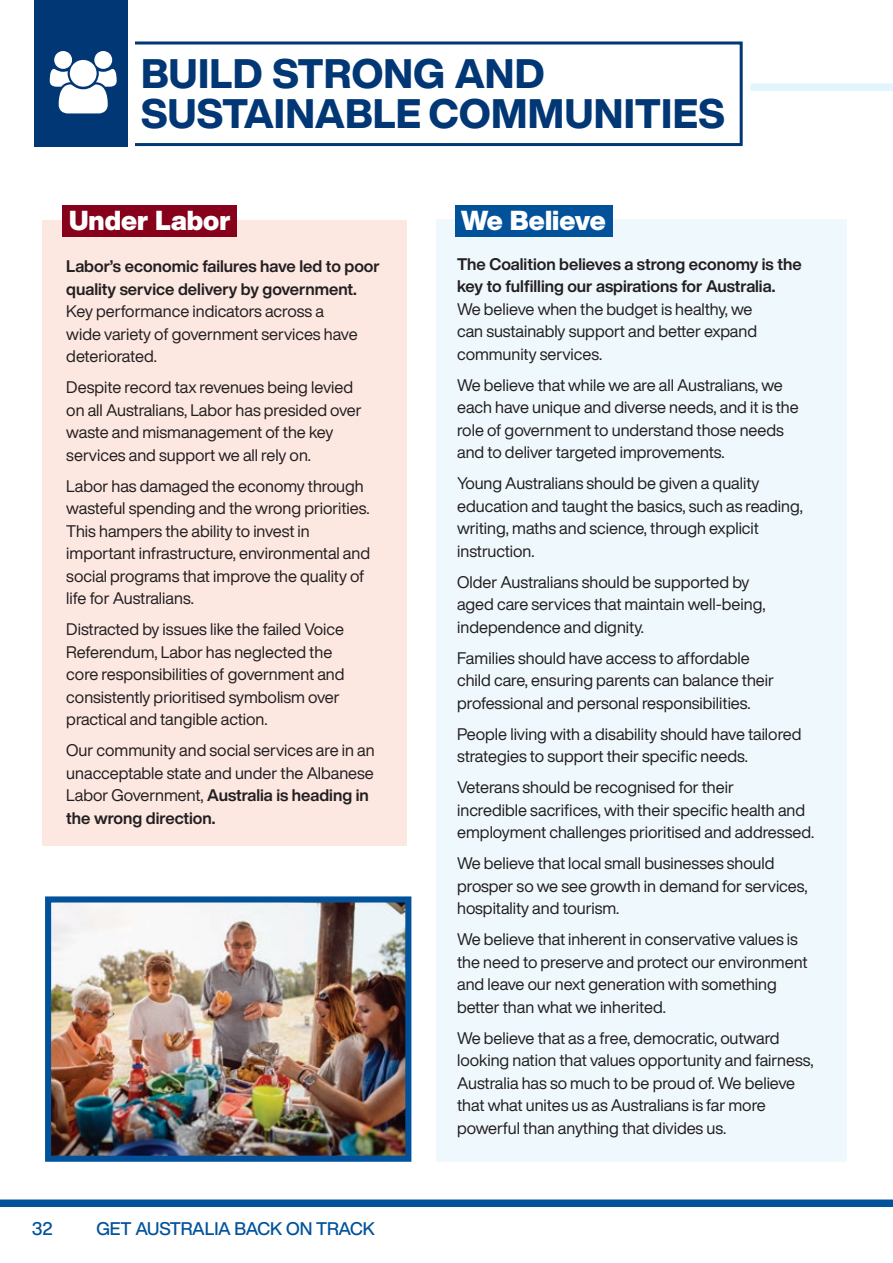
<style>
.page{position:relative;width:893px;height:1263px;background:#fff}
.page>*{position:absolute;margin:0;border:0;box-sizing:border-box;transform-origin:0 0}
.t1{font:800 40.5px/40.5px "Helvetica Now Display";letter-spacing:.01em;color:#013775}
.t2{font:900 27px "Helvetica Now Display";color:#fff}
.t3{font:500 18px "Helvetica Now Display";letter-spacing:-.01em;color:#01529b}
.t4{font:16.5px/22.5px "Helvetica Now Display";color:#231f20}
.t5{font:700 16.5px/22.5px "Helvetica Now Display";color:#231f20}
.s1{font-weight:700}
</style>
<div class="page">
<div style="left:0;top:1199px;width:893px;height:8px;background:#01529b"></div>
<div style="left:436px;top:219px;width:410px;height:943px;background:#eef8fd"></div>
<div style="left:455px;top:205px;width:157px;height:32px;background:#01529b"></div>
<div style="left:43px;top:220px;width:364px;height:626px;background:#fce7e1"></div>
<div style="left:750px;top:83px;width:143px;height:8px;background:#e2f5fd"></div>
<div style="left:123px;top:41px;width:620px;height:105px;border:3px solid #013775"></div>
<div style="left:126px;top:11px;width:9px;height:149px;background:#fff"></div>
<div style="left:34px;top:0;width:94px;height:146px;background:#013775"></div>
<svg style="left:50px;top:51px;width:67px;height:62px"></svg>
<img style="left:52px;top:903px;width:352px;height:252px">
<div style="left:45px;top:896px;width:366px;height:266px;border:6px solid #01529b"></div>
<div style="left:63px;top:205px;width:174px;height:32px;background:#860119"></div>
<h1 class="t1" style="left:141px;top:53px;width:585px">BUILD STRONG AND<br>SUSTAINABLE COMMUNITIES</h1>
<h2 class="t2" style="left:69px;top:202px;width:163px">Under Labor</h2>
<p class="t5" style="left:66px;top:255px;width:315px">Labor’s economic failures have led to poor quality service delivery by government.</p>
<p class="t4" style="left:66px;top:300px;width:293px">Key performance indicators across a wide variety of government services have deteriorated.</p>
<p class="t4" style="left:66px;top:376px;width:297px">Despite record tax revenues being levied on all Australians, Labor has presided over waste and mismanagement of the key services and support we all rely on.</p>
<p class="t4" style="left:66px;top:475px;width:305px">Labor has damaged the economy through wasteful spending and the wrong priorities.<br>This hampers the ability to invest in important infrastructure, environmental and social programs that improve the quality of life for Australians.</p>
<p class="t4" style="left:66px;top:618px;width:280px">Distracted by issues like the failed Voice Referendum, Labor has neglected the core responsibilities of government and consistently prioritised symbolism over practical and tangible action.</p>
<p class="t4" style="left:66px;top:739px;width:310px">Our community and social services are in an unacceptable state and under the Albanese Labor Government, <span class="s1">Australia is heading in the wrong direction.</span></p>
<p class="t3" style="left:32px;top:1216px;width:22px">32</p>
<p class="t3" style="left:96px;top:1216px;width:280px">GET AUSTRALIA BACK ON TRACK</p>
<h2 class="t2" style="left:461px;top:202px;width:146px">We Believe</h2>
<p class="t5" style="left:457px;top:252px;width:346px">The Coalition believes a strong economy is the key to fulfilling our aspirations for Australia.</p>
<p class="t4" style="left:457px;top:297px;width:302px">We believe when the budget is healthy, we can sustainably support and better expand community services.</p>
<p class="t4" style="left:457px;top:373px;width:343px">We believe that while we are all Australians, we each have unique and diverse needs, and it is the role of government to understand those needs and to deliver targeted improvements.</p>
<p class="t4" style="left:457px;top:472px;width:347px">Young Australians should be given a quality education and taught the basics, such as reading, writing, maths and science, through explicit instruction.</p>
<p class="t4" style="left:457px;top:570px;width:310px">Older Australians should be supported by aged care services that maintain well-being, independence and dignity.</p>
<p class="t4" style="left:457px;top:646px;width:318px">Families should have access to affordable child care, ensuring parents can balance their professional and personal responsibilities.</p>
<p class="t4" style="left:457px;top:722px;width:346px">People living with a disability should have tailored strategies to support their specific needs.</p>
<p class="t4" style="left:457px;top:776px;width:359px">Veterans should be recognised for their<br>incredible sacrifices, with their specific health and employment challenges prioritised and addressed.</p>
<p class="t4" style="left:457px;top:852px;width:352px">We believe that local small businesses should prosper so we see growth in demand for services, hospitality and tourism.</p>
<p class="t4" style="left:457px;top:928px;width:352px">We believe that inherent in conservative values is the need to preserve and protect our environment and leave our next generation with something better than what we inherited.</p>
<p class="t4" style="left:457px;top:1027px;width:358px">We believe that as a free, democratic, outward looking nation that values opportunity and fairness, Australia has so much to be proud of. We believe that what unites us as Australians is far more powerful than anything that divides us.</p>
</div>
